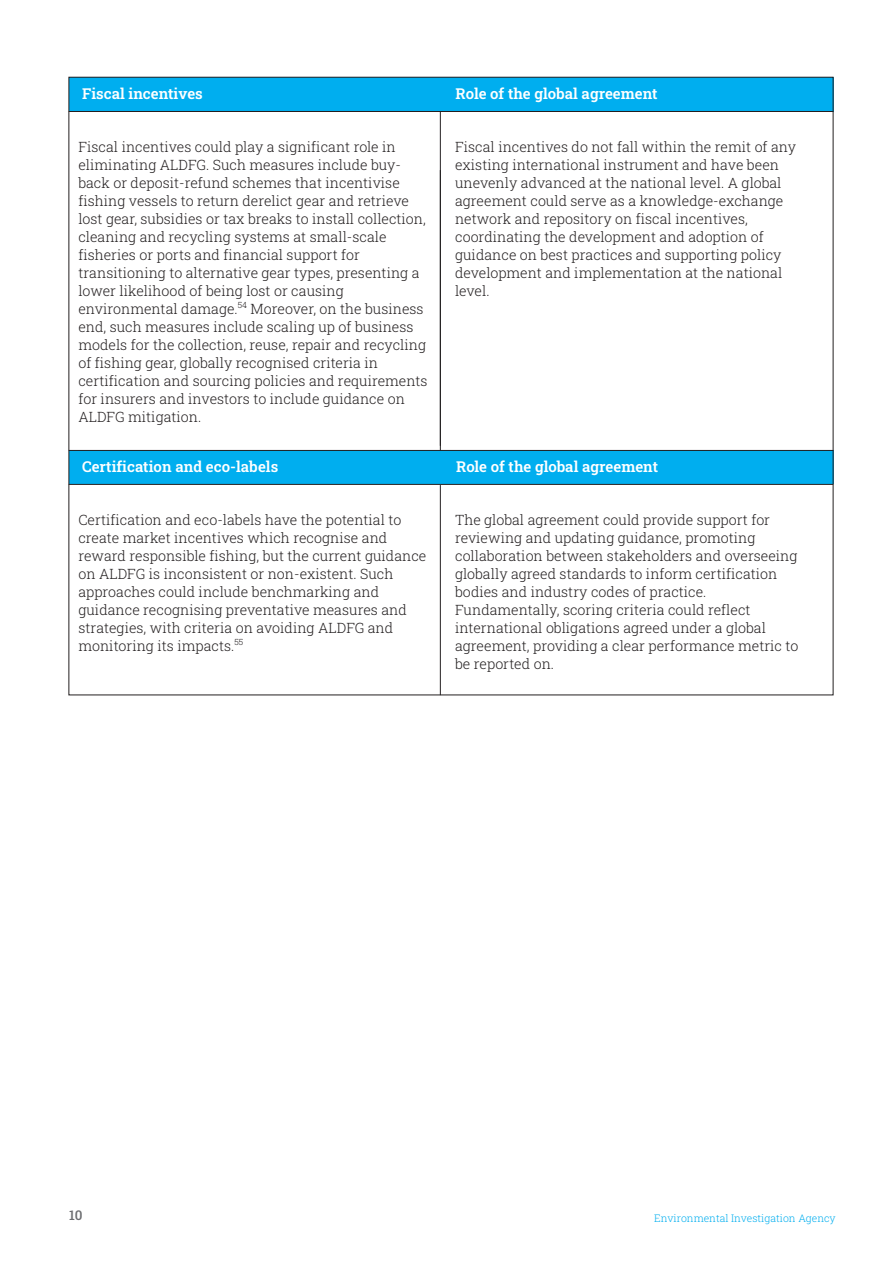
<style>
.page{position:relative;width:893px;height:1263px;background:#fff}
.page>*{position:absolute;margin:0;border:0;box-sizing:border-box;transform-origin:0 0}
.t1{font:600 15px "Roboto Slab";color:#fff}
.t2{font:300 14.25px/18px "Roboto Slab";color:#231f20}
.t3{font:500 13.5px "Roboto Slab";color:#6c6d70}
.t4{font:300 10.5px "Roboto Slab";color:#00aeef}
</style>
<div class="page">
<div style="left:69px;top:77px;width:764px;height:34px;background:#00aeef"></div>
<hr style="left:69px;top:111px;width:764px;height:1px;background:#231f20">
<hr style="left:440px;top:112px;width:1px;height:334px;background:#231f20">
<div style="left:69px;top:450px;width:764px;height:34px;background:#00aeef"></div>
<hr style="left:69px;top:450px;width:764px;height:1px;background:#231f20">
<hr style="left:69px;top:484px;width:764px;height:1px;background:#231f20">
<hr style="left:440px;top:170px;width:1px;height:281px;background:#231f20">
<hr style="left:440px;top:485px;width:1px;height:210px;background:#231f20">
<p class="t1" style="left:82px;top:85px;width:122px">Fiscal incentives</p>
<p class="t1" style="left:455px;top:85px;width:203px">Role of the global agreement</p>
<p class="t2" style="left:78px;top:138px;width:351px">Fiscal incentives could play a significant role in eliminating ALDFG. Such measures include buy&shy;back or deposit-refund schemes that incentivise fishing vessels to return derelict gear and retrieve lost gear, subsidies or tax breaks to install collection, cleaning and recycling systems at small-scale fisheries or ports and financial support for transitioning to alternative gear types, presenting a lower likelihood of being lost or causing environmental damage.<sup>54</sup> Moreover, on the business end, such measures include scaling up of business models for the collection, reuse, repair and recycling of fishing gear, globally recognised criteria in certification and sourcing policies and requirements for insurers and investors to include guidance on ALDFG mitigation.</p>
<p class="t2" style="left:455px;top:138px;width:343px">Fiscal incentives do not fall within the remit of any existing international instrument and have been unevenly advanced at the national level. A global agreement could serve as a knowledge-exchange network and repository on fiscal incentives, coordinating the development and adoption of guidance on best practices and supporting policy development and implementation at the national level.</p>
<p class="t1" style="left:82px;top:458px;width:198px">Certification and eco-labels</p>
<p class="t1" style="left:456px;top:458px;width:203px">Role of the global agreement</p>
<p class="t2" style="left:78px;top:511px;width:349px">Certification and eco-labels have the potential to create market incentives which recognise and reward responsible fishing, but the current guidance on ALDFG is inconsistent or non-existent. Such approaches could include benchmarking and guidance recognising preventative measures and strategies, with criteria on avoiding ALDFG and monitoring its impacts.<sup>55</sup></p>
<p class="t2" style="left:455px;top:511px;width:345px">The global agreement could provide support for reviewing and updating guidance, promoting collaboration between stakeholders and overseeing globally agreed standards to inform certification bodies and industry codes of practice.<br>Fundamentally, scoring criteria could reflect international obligations agreed under a global agreement, providing a clear performance metric to be reported on.</p>
<p class="t3" style="left:69px;top:1208px;width:15px">10</p>
<p class="t4" style="left:654px;top:1212px;width:183px">Environmental Investigation Agency</p>
</div>
